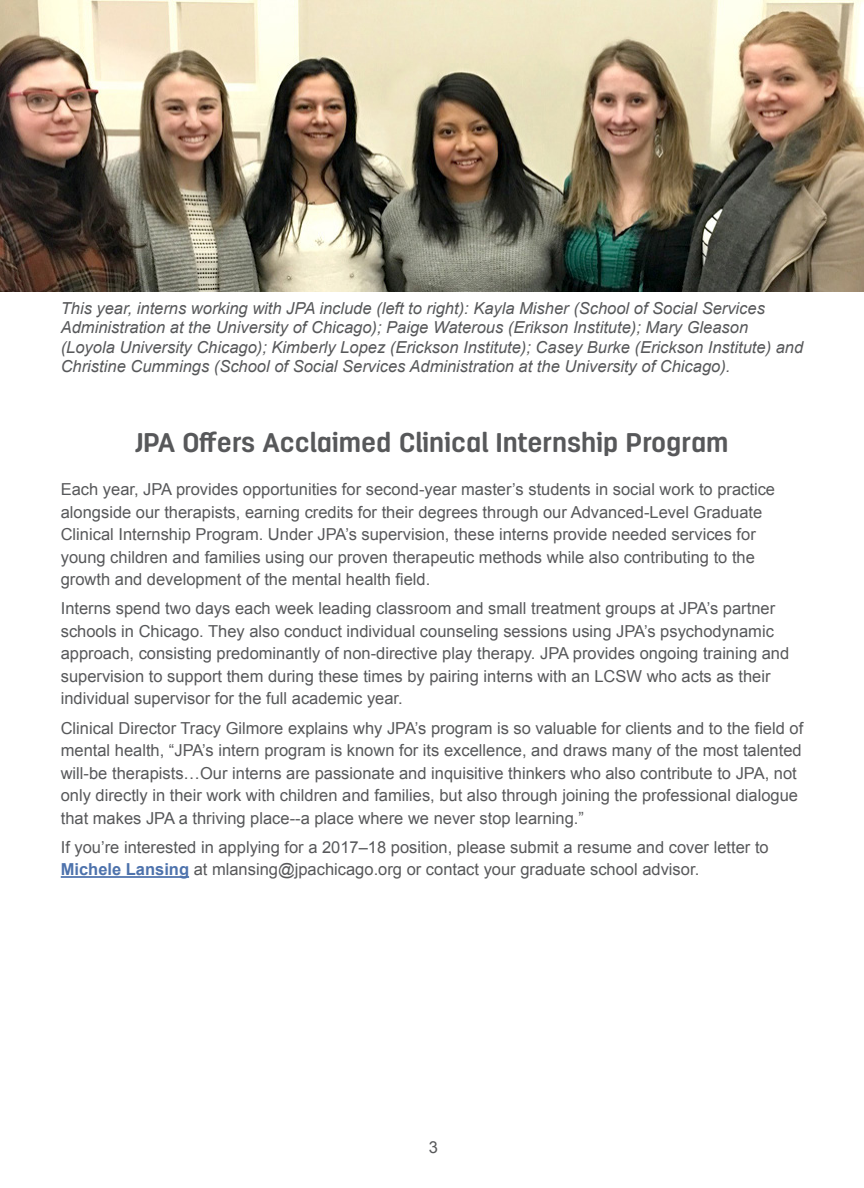
<style>
.page{position:relative;width:864px;height:1188px;background:#fff}
.page>*{position:absolute;margin:0;border:0;box-sizing:border-box;transform-origin:0 0}
.JPA_Head_Copy_1{font:700 27px "Antartida Rounded";color:#57585a}
.JPA_bodycopy{font:16.5px/22.5px "Arial";color:#57585a}
.JPA_bodycopy-2{font:italic 16.5px/19.5px "Arial";color:#57585a}
.s1{font-weight:700;color:#4d72ac}
.s2{font-style:inherit}
</style>
<div class="page">
<hr style="left:61px;top:876px;width:128px;height:2px;background:#4d72ac">
<img style="left:0;top:0;width:864px;height:292px">
<p class="JPA_bodycopy-2" style="left:61px;top:298px;width:744px">This year, interns working with JPA include (left to right): Kayla Misher (School of Social Services Administration at the University of Chicago); Paige Waterous (Erikson Institute); Mary Gleason (Loyola University Chicago); Kimberly Lopez (Erickson Institute); Casey Burke (Erickson Institute) and Christine Cummings (School of Social Services Administration at the University of Chicago).</p>
<p class="JPA_Head_Copy_1" style="left:135px;top:428px;width:595px">JPA Offers Acclaimed Clinical Internship Program</p>
<p class="JPA_bodycopy" style="left:61px;top:478px;width:716px">Each year, JPA provides opportunities for second-year master’s students in social work to practice alongside our therapists, earning credits for their degrees through our Advanced-Level Graduate Clinical Internship Program. Under JPA’s supervision, these interns provide needed services for young children and families using our proven therapeutic methods while also contributing to the growth and development of the mental health field.</p>
<p class="JPA_bodycopy" style="left:61px;top:597px;width:730px">Interns spend two days each week leading classroom and small treatment groups at JPA’s partner schools in Chicago. They also conduct individual counseling sessions using JPA’s psychodynamic approach, consisting predominantly of non-directive play therapy. JPA provides ongoing training and supervision to support them during these times by pairing interns with an LCSW who acts as their individual supervisor for the full academic year.</p>
<p class="JPA_bodycopy" style="left:61px;top:717px;width:744px">Clinical Director Tracy Gilmore explains why JPA’s program is so valuable for clients and to the field of mental health, “JPA’s intern program is known for its excellence, and draws many of the most talented will-be therapists…Our interns are passionate and inquisitive thinkers who also contribute to JPA, not only directly in their work with children and families, but also through joining the professional dialogue that makes JPA a thriving place--a place where we never stop learning.”</p>
<p class="JPA_bodycopy" style="left:61px;top:836px;width:710px">If you’re interested in applying for a 2017–18 position, please submit a resume and cover letter to<br><span class="s1">Michele Lansing</span> <span class="s2">at mlansing@jpachicago.org</span> or contact your graduate school advisor.</p>
<p class="JPA_bodycopy" style="left:429px;top:1136px;width:11px">3</p>
</div>
